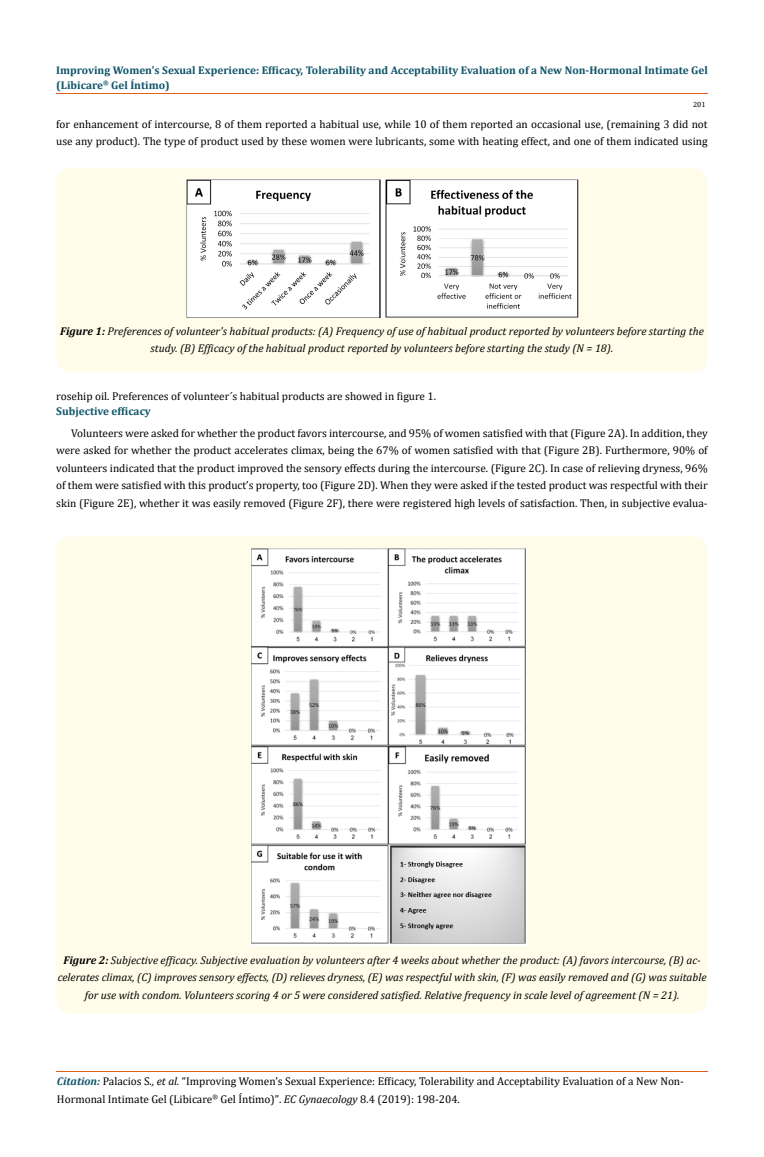
<style>
.page{position:relative;width:764px;height:1157px;background:#fff}
.page>*{position:absolute;margin:0;border:0;box-sizing:border-box;transform-origin:0 0}
.t1{font:11.25px/17.5px "Cambria";color:#000}
.t2{font:italic 11.25px/17.5px "Cambria";color:#000;text-align:center}
.t3{font:700 11.25px "Cambria";color:#0e546a}
.t4{font:700 11.12px/15px "Cambria";color:#0e546a}
.t5{font:7.5px "Cambria";color:#000}
.s1{font-weight:700}
.s2{font-weight:700;font-style:italic;color:#0e546a}
.s3{font-style:italic}
.s4{font-size:11.12px}
</style>
<div class="page">
<hr style="left:56px;top:93px;width:652px;height:1px;background:#e05d1a">
<hr style="left:56px;top:1070px;width:652px;height:1px;background:#e05d1a">
<div style="left:56px;top:168px;width:652px;height:204px;background:#fffde9;border-radius:15px"></div>
<img style="left:186px;top:179px;width:393px;height:139px">
<div style="left:56px;top:536px;width:652px;height:476px;background:#fffde9;border-radius:15px"></div>
<img style="left:250px;top:549px;width:276px;height:396px">
<p class="t4" style="left:56px;top:62px;width:653px">Improving Women’s Sexual Experience: Efficacy, Tolerability and Acceptability Evaluation of a New Non-Hormonal Intimate Gel (Libicare<sup>®</sup> Gel Íntimo)</p>
<p class="t1" style="left:56px;top:115px;width:653px">for enhancement of intercourse, 8 of them reported a habitual use, while 10 of them reported an occasional use, (remaining 3 did not use any product). The type of product used by these women were lubricants, some with heating effect, and one of them indicated using</p>
<p class="t5" style="left:693px;top:100px;width:14px">201</p>
<p class="t2" style="left:60px;top:321px;width:645px"><span class="s1">Figure 1:</span> Preferences of volunteer's habitual products: (A) Frequency of use of habitual product reported by volunteers before starting the study. (B) Efficacy of the habitual product reported by volunteers before starting the study (N = 18).</p>
<p class="t1" style="left:56px;top:387px;width:381px">rosehip oil. Preferences of volunteer´s habitual products are showed in figure 1.</p>
<p class="t3" style="left:56px;top:403px;width:96px">Subjective efficacy</p>
<p class="t1" style="left:56px;top:424px;width:653px;text-align:justify;text-indent:15px">Volunteers were asked for whether the product favors intercourse, and 95% of women satisfied with that (Figure 2A). In addition, they were asked for whether the product accelerates climax, being the 67% of women satisfied with that (Figure 2B). Furthermore, 90% of volunteers indicated that the product improved the sensory effects during the intercourse. (Figure 2C). In case of relieving dryness, 96% of them were satisfied with this product’s property, too (Figure 2D). When they were asked if the tested product was respectful with their skin (Figure 2E), whether it was easily removed (Figure 2F), there were registered high levels of satisfaction. Then, in subjective evalua-</p>
<p class="t2" style="left:58px;top:950px;width:650px"><span class="s1">Figure 2:</span> Subjective efficacy. Subjective evaluation by volunteers after 4 weeks about whether the product: (A) favors intercourse, (B) ac&shy;celerates climax, (C) improves sensory effects, (D) relieves dryness, (E) was respectful with skin, (F) was easily removed and (G) was suitable for use with condom. Volunteers scoring 4 or 5 were considered satisfied. Relative frequency in scale level of agreement (N = 21).</p>
<p class="t1" style="left:57px;top:1072px;width:628px"><span class="s2">Citation:</span> Palacios S<span class="s3">., et al.</span> “Improving Women’s Sexual Experience: Efficacy, Tolerability and Acceptability Evaluation of a New Non-<br>Hormonal Intimate Gel (Libicare<sup>®</sup> Gel Íntimo)”<span class="s4">.</span> <span class="s3">EC Gynaecology</span> 8.4 (2019): 198-204.</p>
</div>
